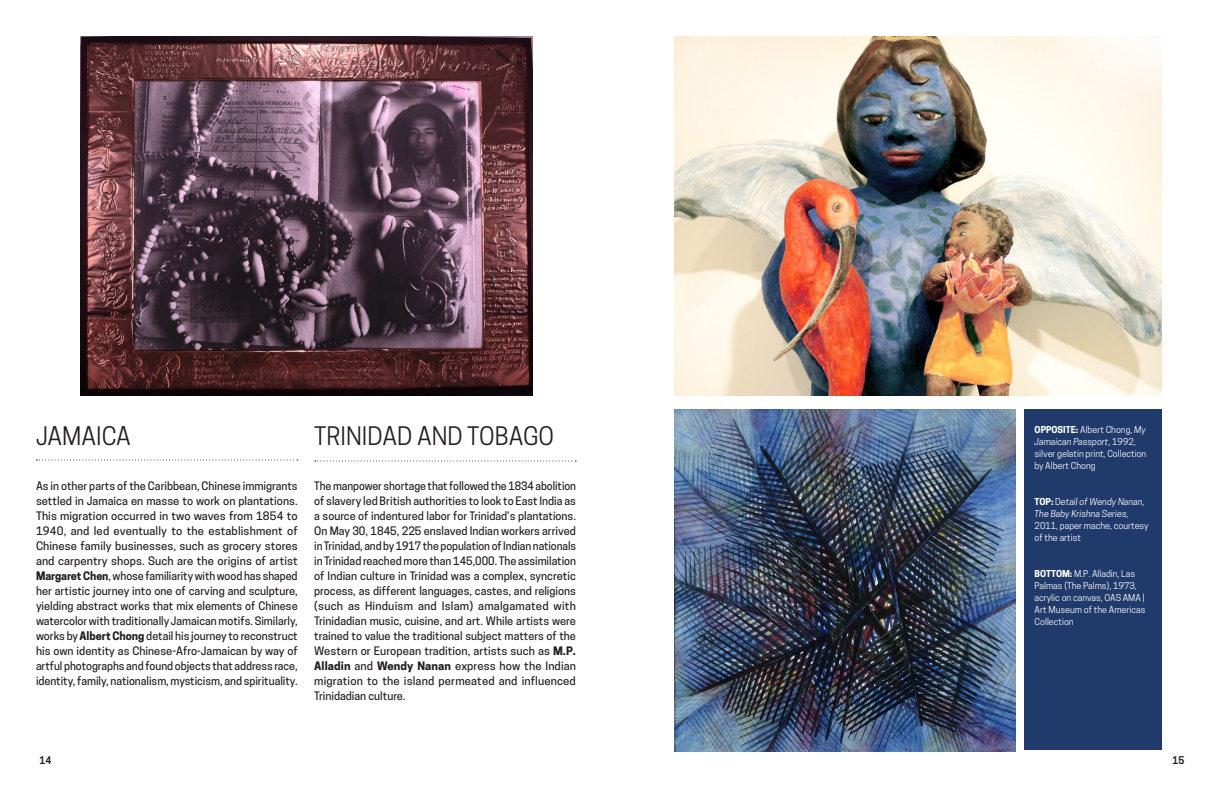
<style>
.page{position:relative;width:1224px;height:792px;background:#fff}
.page>*{position:absolute;margin:0;border:0;box-sizing:border-box;transform-origin:0 0}
.t1{font:24px "Cooper Hewitt";color:#231f20}
.t2{font:500 11px/15px "Cooper Hewitt";color:#231f20;text-align:justify}
.t3{font:600 10px "Cooper Hewitt";color:#231f20}
.t4{font:9px/12px "Cooper Hewitt";color:#fff}
.t5{font:italic 9px/12px "Cooper Hewitt";color:#fff}
.s1{font-weight:700}
.s2{font-style:italic}
.s3{font-weight:700;font-style:normal}
.s4{font-style:normal}
</style>
<div class="page">
<div style="left:1024px;top:410px;width:138px;height:340px;background:#203a6b"></div>
<img style="left:674px;top:36px;width:488px;height:360px">
<img style="left:80px;top:36px;width:453px;height:360px">
<img style="left:674px;top:410px;width:341px;height:342px">
<svg style="left:36px;top:460px;width:262px;height:1px"></svg>
<svg style="left:315px;top:460px;width:261px;height:2px"></svg>
<p class="t1" style="left:36px;top:421px;width:96px">JAMAICA</p>
<p class="t2" style="left:36px;top:478px;width:263px">As in other parts of the Caribbean, Chinese immigrants settled in Jamaica en masse to work on plantations.<br>This migration occurred in two waves from 1854 to 1940, and led eventually to the establishment of Chinese family businesses, such as grocery stores and carpentry shops. Such are the origins of artist <span class="s1">Margaret Chen</span>, whose familiarity with wood has shaped her artistic journey into one of carving and sculpture, yielding abstract works that mix elements of Chinese watercolor with traditionally Jamaican motifs. Similarly, works by <span class="s1">Albert Chong</span> detail his journey to reconstruct his own identity as Chinese-Afro-Jamaican by way of artful photographs and found objects that address race, identity, family, nationalism, mysticism, and spirituality.</p>
<p class="t1" style="left:314px;top:421px;width:241px">TRINIDAD AND TOBAGO</p>
<p class="t2" style="left:314px;top:478px;width:263px">The manpower shortage that followed the 1834 abolition of slavery led British authorities to look to East India as a source of indentured labor for Trinidad’s plantations.<br>On May 30, 1845, 225 enslaved Indian workers arrived in Trinidad, and by 1917 the population of Indian nationals in Trinidad reached more than 145,000. The assimilation of Indian culture in Trinidad was a complex, syncretic process, as different languages, castes, and religions (such as Hinduism and Islam) amalgamated with Trinidadian music, cuisine, and art. While artists were trained to value the traditional subject matters of the Western or European tradition, artists such as <span class="s1">M.P.<br>Alladin</span> and <span class="s1">Wendy Nanan</span> express how the Indian migration to the island permeated and influenced Trinidadian culture.</p>
<p class="t3" style="left:40px;top:754px;width:13px">14</p>
<p class="t4" style="left:1035px;top:424px;width:113px"><span class="s1">OPPOSITE:</span> Albert Chong, <span class="s2">My<br>Jamaican Passport</span>, 1992, silver gelatin print, Collection by Albert Chong</p>
<p class="t5" style="left:1035px;top:496px;width:115px"><span class="s3">TOP:</span> <span class="s4">D</span>etail of Wendy Nanan,<br>The Baby Krishna Series,<br><span class="s4">2011, paper mache, courtesy of the artist</span></p>
<p class="t4" style="left:1035px;top:568px;width:112px"><span class="s1">BOTTOM:</span> M.P. Alladin, Las<br>Palmas (The Palms), 1973, acrylic on canvas, OAS AMA |<br>Art Museum of the Americas<br>Collection</p>
<p class="t3" style="left:1172px;top:754px;width:13px">15</p>
</div>
